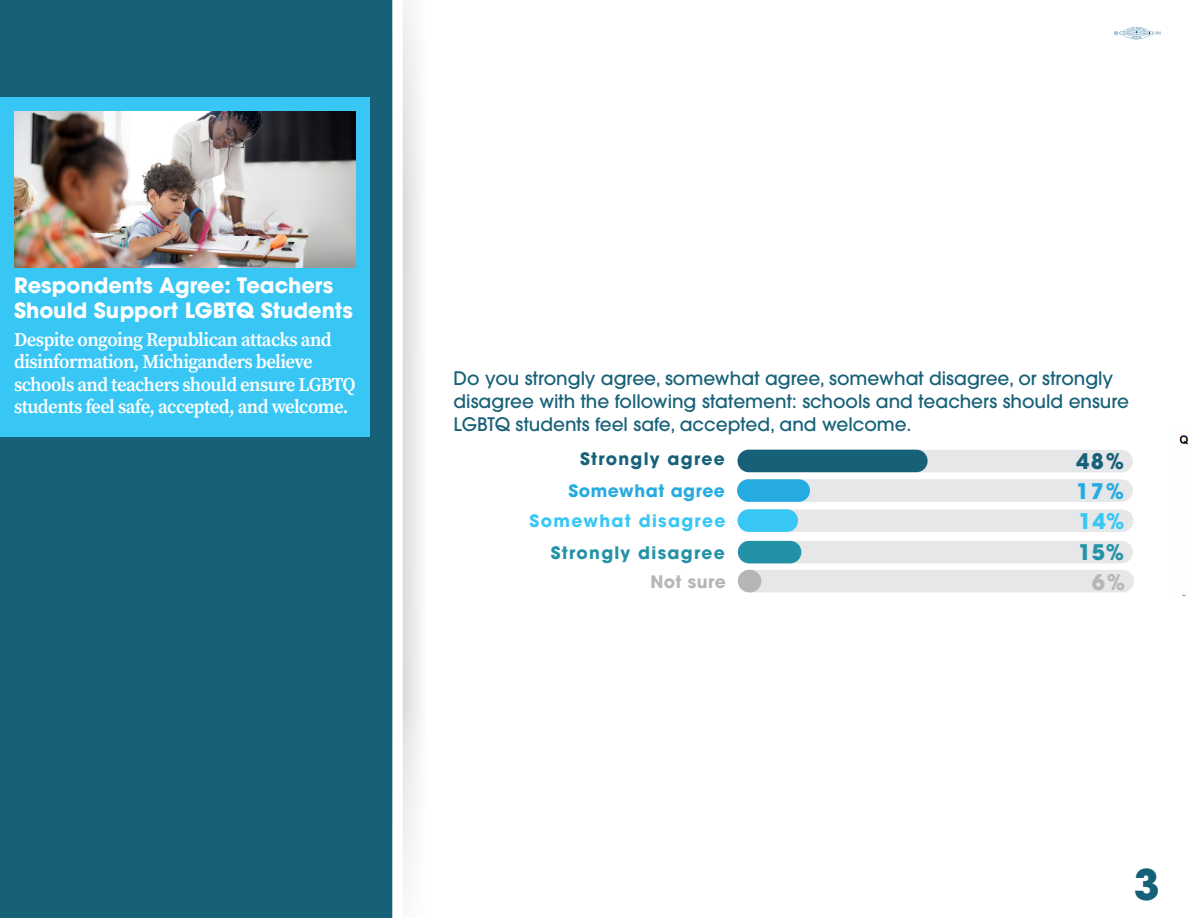
<style>
.page{position:relative;width:1188px;height:918px;background:#fff}
.page>*{position:absolute;margin:0;border:0;box-sizing:border-box;transform-origin:0 0}
.t1{font:700 42px "ITC Avant Garde Pro";color:#176178}
.t2{font:700 21.45px "ITC Avant Garde Pro";color:#176178}
.t3{font:700 21.45px "ITC Avant Garde Pro";color:#26abe0}
.t4{font:700 21.45px "ITC Avant Garde Pro";color:#2492a6}
.t5{font:700 21.45px "ITC Avant Garde Pro";color:#38c7f5}
.t6{font:700 21.45px "ITC Avant Garde Pro";color:#b4b6b8}
.t7{font:700 21px/25.2px "ITC Avant Garde Pro";color:#fff}
.t8{font:19.5px/22.5px "Source Serif Variable";letter-spacing:-.03em;color:#fff;scale:.96 1}
.t9{font:500 18.6px/22.8px "ITC Avant Garde Pro";color:#176178}
.t10{font:700 17.1px "ITC Avant Garde Pro";letter-spacing:.075em;color:#2492a6}
.t11{font:700 17.1px "ITC Avant Garde Pro";letter-spacing:.075em;color:#38c7f5}
.t12{font:700 17.1px "ITC Avant Garde Pro";letter-spacing:.075em;color:#176178}
.t13{font:700 17.1px "ITC Avant Garde Pro";letter-spacing:.03em;color:#26abe0}
.t14{font:700 17.1px "ITC Avant Garde Pro";letter-spacing:.03em;color:#b4b6b8}
</style>
<div class="page">
<div style="left:0;top:0;width:402px;height:918px;background:#176178"></div>
<svg style="left:1114px;top:27px;width:47px;height:12px"></svg>
<svg style="left:403px;top:0;width:17px;height:887px"></svg>
<div style="left:392px;top:0;width:11px;height:918px;background:#fff"></div>
<div style="left:0;top:98px;width:370px;height:339px;background:#38c7f5"></div>
<img style="left:14px;top:112px;width:342px;height:155px">
<div style="left:738px;top:479px;width:395px;height:23px;background:#e6e7e8;border-radius:11px"></div>
<div style="left:738px;top:541px;width:395px;height:22px;background:#e6e7e8;border-radius:11px"></div>
<div style="left:738px;top:450px;width:395px;height:22px;background:#e6e7e8;border-radius:11px"></div>
<div style="left:737px;top:479px;width:73px;height:23px;background:#26abe0;border-radius:11px"></div>
<div style="left:738px;top:541px;width:63px;height:22px;background:#2492a6;border-radius:11px"></div>
<div style="left:738px;top:450px;width:190px;height:22px;background:#176178;border-radius:11px"></div>
<div style="left:739px;top:570px;width:395px;height:22px;background:#e6e7e8;border-radius:11px"></div>
<div style="left:738px;top:570px;width:23px;height:22px;background:#b4b6b8;border-radius:11px"></div>
<div style="left:738px;top:509px;width:395px;height:23px;background:#e6e7e8;border-radius:11px"></div>
<div style="left:737px;top:509px;width:61px;height:23px;background:#38c7f5;border-radius:11px"></div>
<img style="left:1179px;top:435px;width:9px;height:10px">
<p class="t7" style="left:14px;top:272px;width:340px">Respondents Agree: Teachers<br>Should Support LGBTQ Students</p>
<p class="t8" style="left:14px;top:328px;width:357px">Despite ongoing Republican attacks and disinformation, Michiganders believe schools and teachers should ensure LGBTQ students feel safe, accepted, and welcome.</p>
<p class="t9" style="left:454px;top:367px;width:677px">Do you strongly agree, somewhat agree, somewhat disagree, or strongly disagree with the following statement: schools and teachers should ensure<br>LGBTQ students feel safe, accepted, and welcome.</p>
<p class="t12" style="left:580px;top:448px;width:146px">Strongly agree</p>
<p class="t13" style="left:568px;top:479px;width:158px">Somewhat agree</p>
<p class="t2" style="left:1076px;top:446px;width:49px">48%</p>
<p class="t3" style="left:1076px;top:477px;width:49px">17%</p>
<p class="t11" style="left:530px;top:509px;width:197px">Somewhat disagree</p>
<p class="t5" style="left:1079px;top:506px;width:48px">14%</p>
<p class="t10" style="left:551px;top:541px;width:176px">Strongly disagree</p>
<p class="t4" style="left:1078px;top:538px;width:48px">15%</p>
<p class="t14" style="left:650px;top:570px;width:77px">Not sure</p>
<p class="t6" style="left:1092px;top:567px;width:35px">6%</p>
<h1 class="t1" style="left:1134px;top:857px;width:27px">3</h1>
</div>
